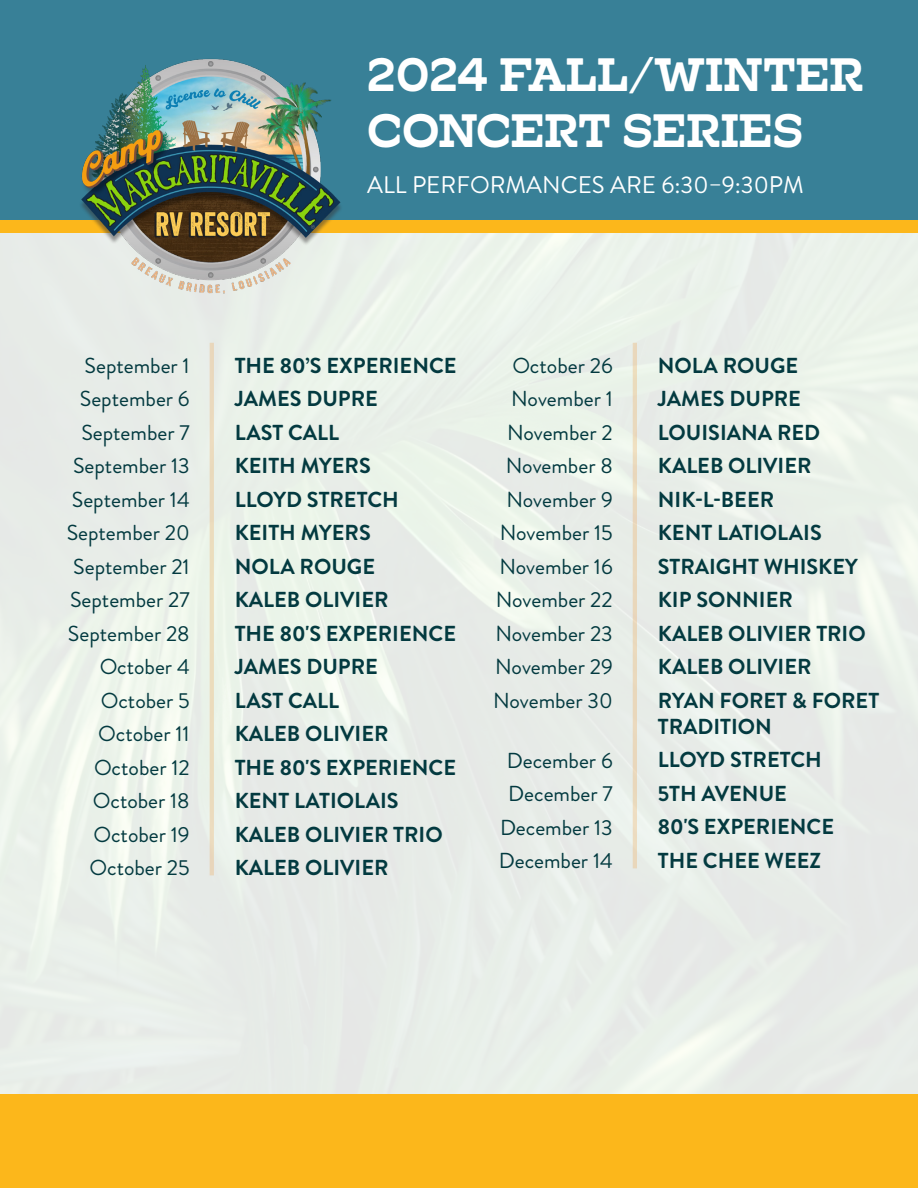
<style>
.page{position:relative;width:918px;height:1188px;background:#fff}
.page>*{position:absolute;margin:0;border:0;box-sizing:border-box;transform-origin:0 0}
.t1{font:500 46.8px/56.1px "Hatch";letter-spacing:-.005em;color:#fff}
.t2{font:24px "Brandon Grotesque";color:#fff}
.t3{font:700 21.6px/33.5px "Brandon Grotesque";color:#033a40}
.t4{font:21.6px/33.5px "Brandon Grotesque";color:#033a40;text-align:right}
</style>
<div class="page">
<img style="left:0;top:233px;width:918px;height:862px">
<div style="left:0;top:1095px;width:918px;height:93px;background:#fcb71b"></div>
<div style="left:0;top:82px;width:918px;height:151px;background:#fcb71b"></div>
<div style="left:0;top:0;width:918px;height:220px;background:#388097"></div>
<hr style="left:210px;top:343px;width:4px;height:532px;background:#ebdbbd">
<hr style="left:633px;top:343px;width:4px;height:525px;background:#e9d8bc">
<img style="left:76px;top:59px;width:271px;height:241px">
<h1 class="t1" style="left:367px;top:47px;width:498px">2024 FALL/WINTER<br>CONCERT SERIES</h1>
<p class="t2" style="left:367px;top:169px;width:438px">ALL PERFORMANCES ARE 6:30–9:30PM</p>
<p class="t4" style="left:67px;top:349px;width:125px">September 1<br>September 6<br>September 7<br>September 13<br>September 14<br>September 20<br>September 21<br>September 27<br>September 28<br>October 4<br>October 5<br>October 11<br>October 12<br>October 18<br>October 19<br>October 25</p>
<p class="t3" style="left:658px;top:349px;width:223px">NOLA ROUGE<br>JAMES DUPRE<br>LOUISIANA RED<br>KALEB OLIVIER<br>NIK-L-BEER<br>KENT LATIOLAIS<br>STRAIGHT WHISKEY<br>KIP SONNIER<br>KALEB OLIVIER TRIO<br>KALEB OLIVIER<br>RYAN FORET &amp; FORET</p>
<p class="t4" style="left:493px;top:349px;width:121px">October 26<br>November 1<br>November 2<br>November 8<br>November 9<br>November 15<br>November 16<br>November 22<br>November 23<br>November 29<br>November 30</p>
<p class="t3" style="left:235px;top:349px;width:223px">THE 80’S EXPERIENCE<br>JAMES DUPRE<br>LAST CALL<br>KEITH MYERS<br>LLOYD STRETCH<br>KEITH MYERS<br>NOLA ROUGE<br>KALEB OLIVIER<br>THE 80'S EXPERIENCE<br>JAMES DUPRE<br>LAST CALL<br>KALEB OLIVIER<br>THE 80'S EXPERIENCE<br>KENT LATIOLAIS<br>KALEB OLIVIER TRIO<br>KALEB OLIVIER</p>
<p class="t3" style="left:658px;top:710px;width:178px">TRADITION<br>LLOYD STRETCH<br>5TH AVENUE<br>80'S EXPERIENCE<br>THE CHEE WEEZ</p>
<p class="t4" style="left:499px;top:744px;width:115px;text-align:center">December 6<br>December 7<br>December 13<br>December 14</p>
</div>
